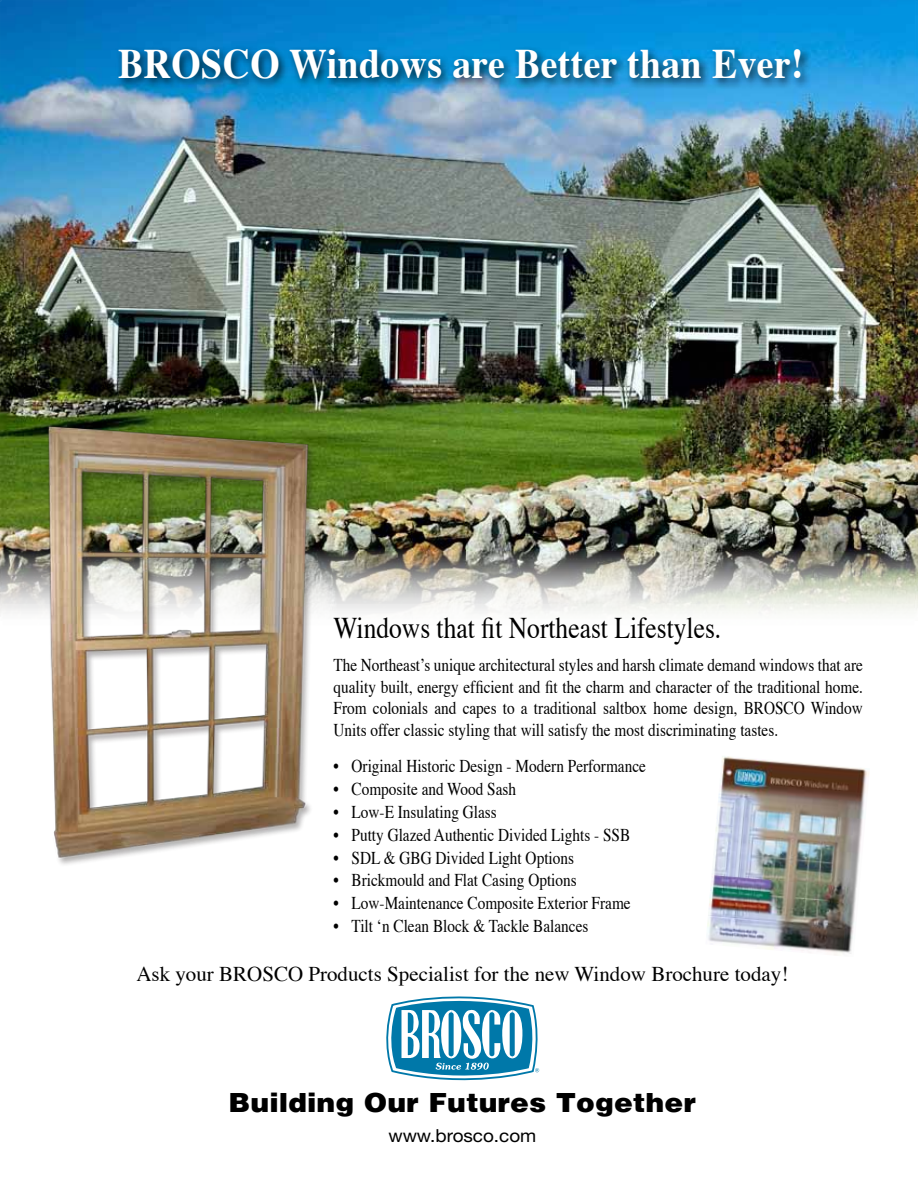
<style>
.page{position:relative;width:918px;height:1188px;background:#fff}
.page>*{position:absolute;margin:0;border:0;box-sizing:border-box;transform-origin:0 0}
.t1{font:700 42px "Times";letter-spacing:.01em;color:#fff;scale:.9 1}
.t2{font:30px "Times";color:#000;scale:.85 1}
.t3{font:900 27px "Helvetica";color:#000;scale:1.05 1}
.t4{font:21px "Times";color:#000}
.t5{font:18px/21.6px "Times";color:#000;text-align:justify;scale:.85 1}
.t6{font:18px "Helvetica Neue";color:#000;scale:1.05 1}
</style>
<div class="page">
<img style="left:0;top:0;width:918px;height:613px">
<div style="left:115px;top:45px;width:697px;height:45px;background:#000;opacity:.75"></div>
<img style="left:28px;top:418px;width:303px;height:447px">
<img style="left:707px;top:756px;width:162px;height:199px">
<svg style="left:386px;top:997px;width:153px;height:83px"></svg>
<h1 class="t1" style="left:118px;top:36px;width:763px">BROSCO Windows are Better than Ever!</h1>
<h2 class="t2" style="left:334px;top:609px;width:458px">Windows that fit Northeast Lifestyles.</h2>
<p class="t5" style="left:334px;top:655px;width:624px">The Northeast’s unique architectural styles and harsh climate demand windows that are quality built, energy efficient and fit the charm and character of the traditional home.<br>From colonials and capes to a traditional saltbox home design, BROSCO Window Units offer classic styling that will satisfy the most discriminating tastes.</p>
<p class="t5" style="left:334px;top:757px;width:369px">• Original Historic Design - Modern Performance</p>
<p class="t5" style="left:334px;top:780px;width:216px">• Composite and Wood Sash</p>
<p class="t5" style="left:334px;top:803px;width:194px">• Low-E Insulating Glass</p>
<p class="t5" style="left:334px;top:825px;width:351px">• Putty Glazed Authentic Divided Lights - SSB</p>
<p class="t5" style="left:334px;top:848px;width:285px">• SDL &amp; GBG Divided Light Options</p>
<p class="t5" style="left:334px;top:870px;width:288px">• Brickmould and Flat Casing Options</p>
<p class="t5" style="left:334px;top:893px;width:351px">• Low-Maintenance Composite Exterior Frame</p>
<p class="t5" style="left:334px;top:916px;width:301px">• Tilt ‘n Clean Block &amp; Tackle Balances</p>
<p class="t4" style="left:136px;top:961px;width:654px">Ask your BROSCO Products Specialist for the new Window Brochure today!</p>
<h3 class="t3" style="left:228px;top:1087px;width:447px">Building Our Futures Together</h3>
<p class="t6" style="left:388px;top:1125px;width:142px">www.brosco.com</p>
</div>
